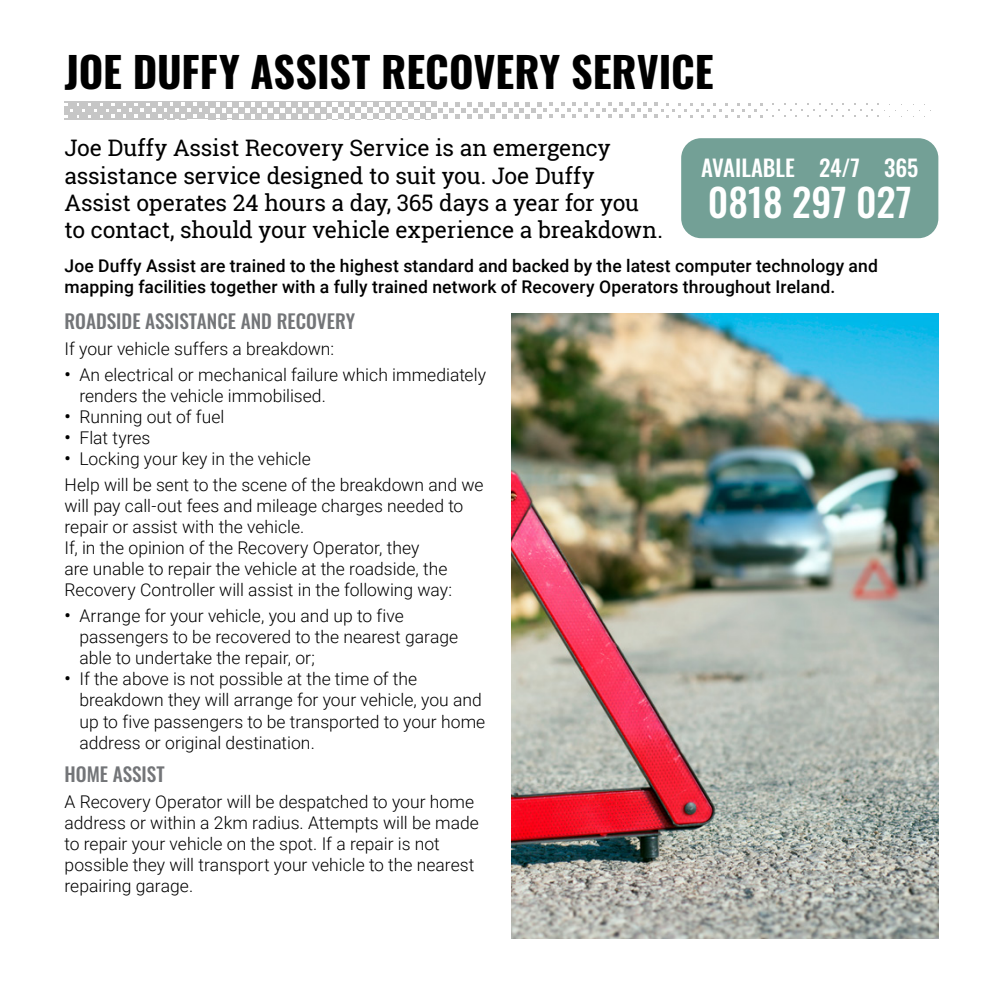
<style>
.page{position:relative;width:993px;height:993px;background:#fff}
.page>*{position:absolute;margin:0;border:0;box-sizing:border-box;transform-origin:0 0}
.t1{font:700 42px "Oswald";color:#000}
.t2{font:500 38.5px "Oswald";color:#fff}
.t3{font:22.75px/27.3px "Roboto Slab";letter-spacing:-.01em;color:#000}
.t4{font:500 22.75px "Oswald";color:#fff}
.Paragraph_Style_2{font:500 19.25px "Oswald";color:#737578}
.t5{font:300 17.5px/21px "Roboto";color:#000}
.t6{font:500 17.5px/21px "Roboto";letter-spacing:.01em;color:#000}
.s1{font-family:"Oswald";font-weight:400}
</style>
<div class="page">
<img style="left:511px;top:313px;width:427px;height:625px">
<svg style="left:64px;top:101px;width:867px;height:19px"></svg>
<div style="left:681px;top:138px;width:257px;height:100px;background:#73a096;border-radius:20px"></div>
<p class="t1" style="left:64px;top:50px;width:650px">JOE DUFFY ASSIST RECOVERY SERVICE</p>
<p class="t3" style="left:64px;top:134px;width:599px">Joe Duffy Assist Recovery Service is an emergency assistance service designed to suit you. Joe Duffy Assist operates 24 hours a day, 365 days a year for you to contact, should your vehicle experience a breakdown.</p>
<p class="t6" style="left:64px;top:255px;width:814px">Joe Duffy Assist are trained to the highest standard and backed by the latest computer technology and mapping facilities together with a fully trained network of Recovery Operators throughout Ireland.</p>
<p class="Paragraph_Style_2" style="left:64px;top:311px;width:292px">ROADSIDE ASSISTANCE AND RECOVERY</p>
<p class="t5" style="left:64px;top:338px;width:271px">If your vehicle suffers a breakdown:</p>
<p class="t5" style="left:79px;top:364px;width:408px;text-indent:-15px"><span class="s1">•</span> An electrical or mechanical failure which immediately renders the vehicle immobilised.</p>
<p class="t5" style="left:64px;top:406px;width:161px"><span class="s1">•</span> Running out of fuel</p>
<p class="t5" style="left:64px;top:427px;width:87px"><span class="s1">•</span> Flat tyres</p>
<p class="t5" style="left:64px;top:448px;width:248px"><span class="s1">•</span> Locking your key in the vehicle</p>
<p class="t5" style="left:64px;top:474px;width:420px">Help will be sent to the scene of the breakdown and we will pay call-out fees and mileage charges needed to repair or assist with the vehicle.</p>
<p class="t5" style="left:64px;top:537px;width:389px">If, in the opinion of the Recovery Operator, they<br>are unable to repair the vehicle at the roadside, the<br>Recovery Controller will assist in the following way:</p>
<p class="t5" style="left:79px;top:604px;width:380px;text-indent:-15px"><span class="s1">•</span> Arrange for your vehicle, you and up to five passengers to be recovered to the nearest garage able to undertake the repair, or;</p>
<p class="t5" style="left:79px;top:667px;width:407px;text-indent:-15px"><span class="s1">•</span> If the above is not possible at the time of the breakdown they will arrange for your vehicle, you and up to five passengers to be transported to your home address or original destination.</p>
<p class="Paragraph_Style_2" style="left:64px;top:763px;width:102px">HOME ASSIST</p>
<p class="t5" style="left:64px;top:789px;width:415px">A Recovery Operator will be despatched to your home address or within a 2km radius. Attempts will be made to repair your vehicle on the spot. If a repair is not possible they will transport your vehicle to the nearest repairing garage.</p>
<p class="t4" style="left:700px;top:156px;width:219px">AVAILABLE 24/7 365</p>
<p class="t2" style="left:707px;top:182px;width:205px">0818 297 027</p>
</div>
